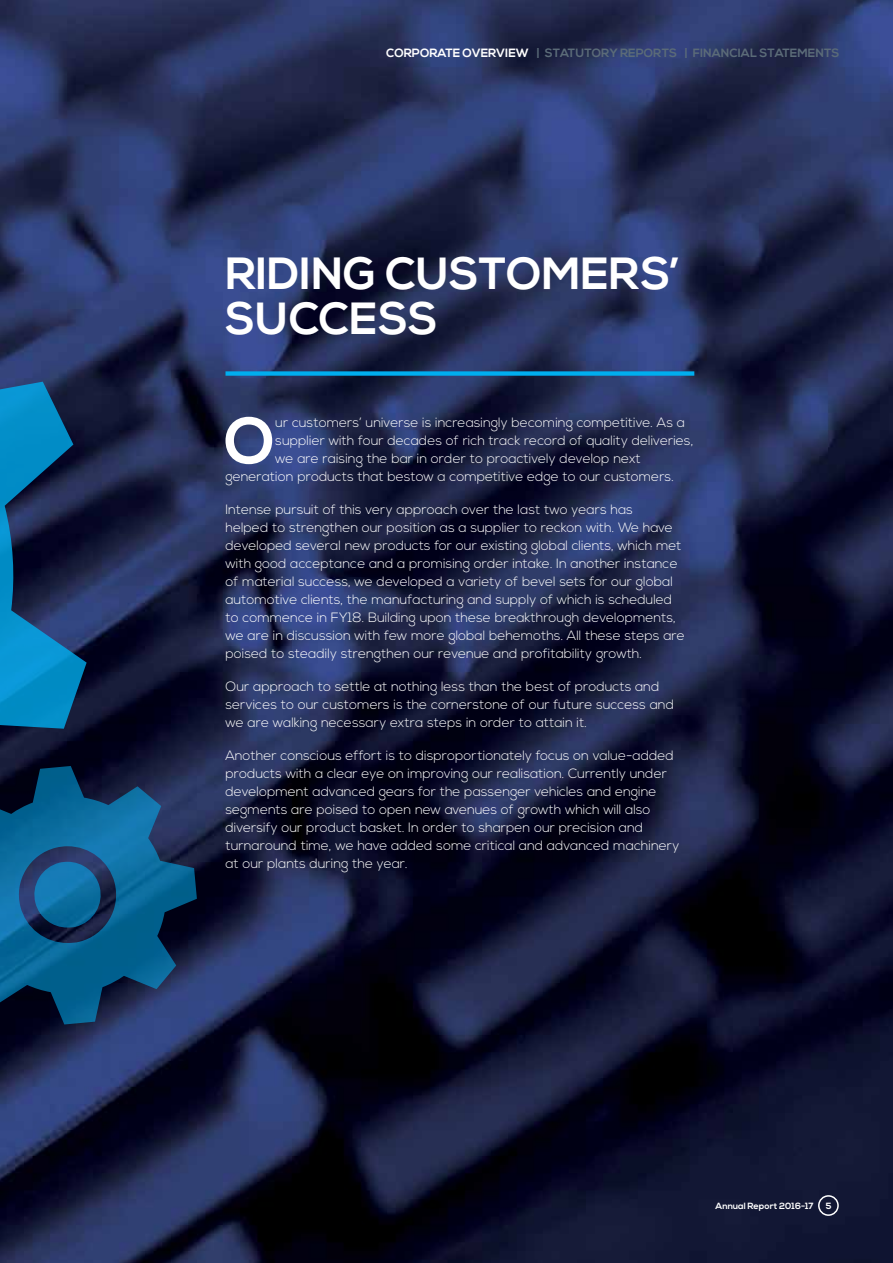
<style>
.page{position:relative;width:893px;height:1263px;background:#fff}
.page>*{position:absolute;margin:0;border:0;box-sizing:border-box;transform-origin:0 0}
.t1{font:700 64.95px "Nexa";color:#fff}
.t2{font:700 45px "Nexa";color:#fff}
.t3{font:300 13.5px/18px "Nexa";color:#fff}
.t4{font:700 12px "Nexa";color:#5b6b78}
.t5{font:700 9px "Nexa";color:#fff}
.s1{color:#fff}
</style>
<div class="page">
<img style="left:0;top:0;width:893px;height:1263px">
<svg style="left:0;top:213px;width:87px;height:553px;background:#184978"></svg>
<svg style="left:0;top:766px;width:197px;height:258px;background:#104c78"></svg>
<div style="left:225px;top:371px;width:469px;height:5px;background:#00aeef"></div>
<div style="left:818px;top:1195px;width:21px;height:21px;border:2px solid #fff;border-radius:50%"></div>
<p class="t4" style="left:386px;top:46px;width:455px"><span class="s1">CORPORATE OVERVIEW</span> | STATUTORY REPORTS | FINANCIAL STATEMENTS</p>
<h2 class="t2" style="left:225px;top:247px;width:99px">RIDING</h2>
<h2 class="t2" style="left:385px;top:247px;width:63px">CUSTOMERS</h2>
<h2 class="t2" style="left:670px;top:247px;width:11px">’</h2>
<h2 class="t2" style="left:225px;top:292px;width:31px">SUCCESS</h2>
<h1 class="t1" style="left:224px;top:403px;width:52px">O</h1>
<p class="t3" style="left:275px;top:414px;width:411px">ur customers’ universe is increasingly becoming competitive. As a</p>
<p class="t3" style="left:275px;top:432px;width:420px">supplier with four decades of rich track record of quality deliveries,</p>
<p class="t3" style="left:275px;top:450px;width:367px">we are raising the bar in order to proactively develop next</p>
<p class="t3" style="left:225px;top:468px;width:450px">generation products that bestow a competitive edge to our customers.</p>
<p class="t3" style="left:225px;top:501px;width:461px">Intense pursuit of this very approach over the last two years has<br>helped to strengthen our position as a supplier to reckon with. We have developed several new products for our existing global clients, which met with good acceptance and a promising order intake. In another instance of material success, we developed a variety of bevel sets for our global automotive clients, the manufacturing and supply of which is scheduled to commence in FY18. Building upon these breakthrough developments, we are in discussion with few more global behemoths. All these steps are poised to steadily strengthen our revenue and profitability growth.</p>
<p class="t3" style="left:225px;top:678px;width:450px">Our approach to settle at nothing less than the best of products and services to our customers is the cornerstone of our future success and we are walking necessary extra steps in order to attain it.</p>
<p class="t3" style="left:225px;top:747px;width:455px">Another conscious effort is to disproportionately focus on value-added products with a clear eye on improving our realisation. Currently under development advanced gears for the passenger vehicles and engine segments are poised to open new avenues of growth which will also diversify our product basket. In order to sharpen our precision and turnaround time, we have added some critical and advanced machinery at our plants during the year.</p>
<p class="t5" style="left:716px;top:1200px;width:99px">ANNUAL REPORT 2016-17</p>
<p class="t5" style="left:826px;top:1200px;width:7px">5</p>
</div>
